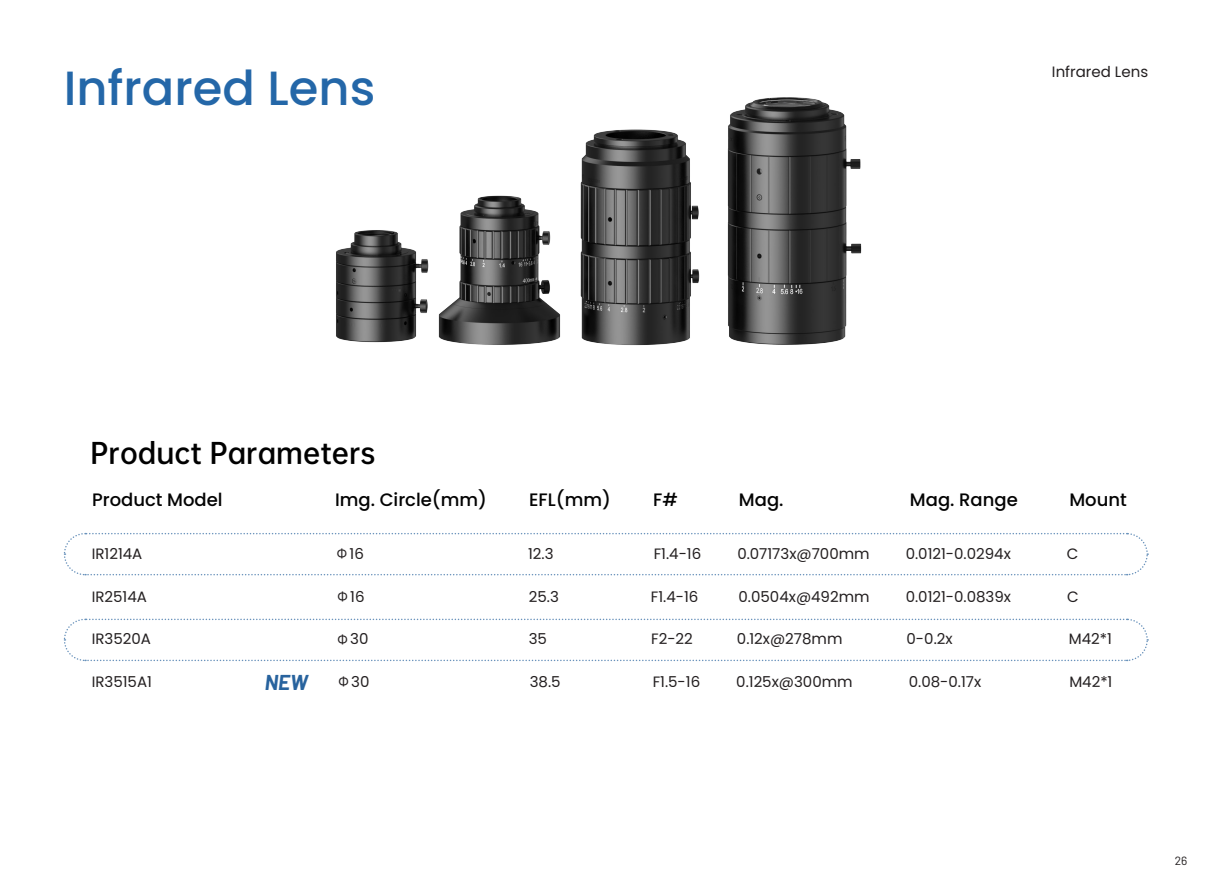
<style>
.page{position:relative;width:1212px;height:893px;background:#fff}
.page>*{position:absolute;margin:0;border:0;box-sizing:border-box;transform-origin:0 0}
.t1{font:500 48px "Poppins";color:#2467a8}
.t2{font:27px "OPPO Sans B";color:#000}
.t3{font:italic 700 21px "Barlow";color:#28639e}
.t4{font:500 18px "Poppins";color:#030303}
.t5{font:15px "Poppins";color:#231f20}
.t6{font:12px "Barlow";color:#231f20}
.s1{font-family:"Kai Ti"}
</style>
<div class="page">
<img style="left:336px;top:97px;width:526px;height:249px">
<svg style="left:63px;top:532px;width:1086px;height:44px"></svg>
<svg style="left:63px;top:618px;width:1086px;height:44px"></svg>
<p class="t1" style="left:64px;top:60px;width:313px">Infrared Lens</p>
<p class="t5" style="left:1052px;top:63px;width:98px">Infrared Lens</p>
<p class="t2" style="left:91px;top:430px;width:286px">Product Parameters</p>
<p class="t4" style="left:92px;top:490px;width:132px">Product Model</p>
<p class="t4" style="left:335px;top:490px;width:154px">Img. Circle(mm)</p>
<p class="t4" style="left:529px;top:490px;width:83px">EFL(mm)</p>
<p class="t4" style="left:653px;top:490px;width:26px">F#</p>
<p class="t4" style="left:739px;top:490px;width:46px">Mag.</p>
<p class="t4" style="left:910px;top:490px;width:109px">Mag. Range</p>
<p class="t4" style="left:1069px;top:490px;width:59px">Mount</p>
<p class="t5" style="left:92px;top:545px;width:52px">IR1214A</p>
<p class="t5" style="left:335px;top:545px;width:31px"><span class="s1">Φ</span>16</p>
<p class="t5" style="left:528px;top:545px;width:27px">12.3</p>
<p class="t5" style="left:654px;top:545px;width:49px">F1.4-16</p>
<p class="t5" style="left:737px;top:545px;width:134px">0.07173x@700mm</p>
<p class="t5" style="left:906px;top:545px;width:107px">0.0121-0.0294x</p>
<p class="t5" style="left:1067px;top:545px;width:13px">C</p>
<p class="t5" style="left:92px;top:588px;width:57px">IR2514A</p>
<p class="t5" style="left:335px;top:588px;width:31px"><span class="s1">Φ</span>16</p>
<p class="t5" style="left:529px;top:588px;width:32px">25.3</p>
<p class="t5" style="left:651px;top:588px;width:49px">F1.4-16</p>
<p class="t5" style="left:738px;top:588px;width:133px">0.0504x@492mm</p>
<p class="t5" style="left:906px;top:588px;width:107px">0.0121-0.0839x</p>
<p class="t5" style="left:1067px;top:588px;width:13px">C</p>
<p class="t5" style="left:92px;top:630px;width:61px">IR3520A</p>
<p class="t5" style="left:335px;top:630px;width:35px"><span class="s1">Φ</span>30</p>
<p class="t5" style="left:529px;top:630px;width:20px">35</p>
<p class="t5" style="left:651px;top:630px;width:43px">F2-22</p>
<p class="t5" style="left:737px;top:630px;width:107px">0.12x@278mm</p>
<p class="t5" style="left:906px;top:630px;width:48px">0-0.2x</p>
<p class="t5" style="left:1069px;top:630px;width:45px">M42*1</p>
<p class="t5" style="left:92px;top:673px;width:62px">IR3515A1</p>
<p class="t3" style="left:265px;top:667px;width:45px">NEW</p>
<p class="t5" style="left:336px;top:673px;width:35px"><span class="s1">Φ</span>30</p>
<p class="t5" style="left:530px;top:673px;width:32px">38.5</p>
<p class="t5" style="left:653px;top:673px;width:49px">F1.5-16</p>
<p class="t5" style="left:736px;top:673px;width:118px">0.125x@300mm</p>
<p class="t5" style="left:909px;top:673px;width:74px">0.08-0.17x</p>
<p class="t5" style="left:1069px;top:673px;width:45px">M42*1</p>
<p class="t6" style="left:1175px;top:852px;width:14px">26</p>
</div>
